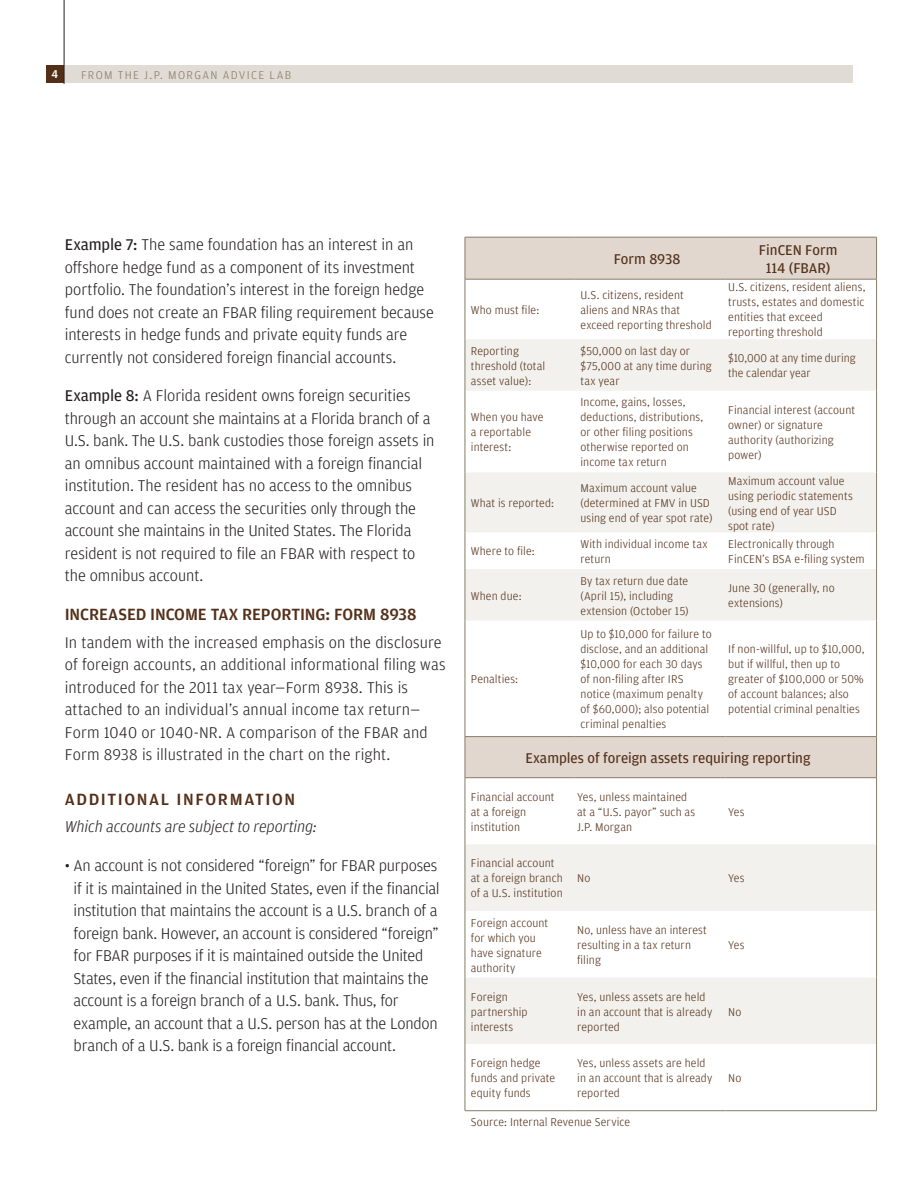
<style>
.page{position:relative;width:918px;height:1188px;background:#fff}
.page>*{position:absolute;margin:0;border:0;box-sizing:border-box;transform-origin:0 0}
.body{font:500 17.25px "Amplitude";letter-spacing:-.005em;color:#532f18}
.small_subhead{font:500 17.25px "Amplitude";letter-spacing:.095em;color:#532f18}
.body-2{font:300 16.5px/22.5px "Amplitude";letter-spacing:-.005em;color:#231f20}
.body-3{font:italic 300 16.5px "Amplitude";letter-spacing:-.005em;color:#231f20}
.t1{font:15px/18px "Amplitude";color:#532f18;text-align:center}
.t2{font:300 12px/15px "Amplitude";letter-spacing:.01em;color:#532f18}
.t3{font:300 12px "Amplitude";letter-spacing:.11em;color:#877d68}
.t4{font:500 12px "Amplitude";color:#fff}
.s1{font-weight:400}
</style>
<div class="page">
<div style="left:60px;top:65px;width:793px;height:18px;background:#e0dcd5"></div>
<div style="left:46px;top:65px;width:18px;height:18px;background:#532f18"></div>
<hr style="left:64px;top:0;width:1px;height:84px;background:#231f20">
<div style="left:466px;top:238px;width:410px;height:41px;background:#e1d7cf"></div>
<svg style="left:466px;top:339px;width:410px;height:705px"></svg>
<hr style="left:465px;top:279px;width:1px;height:60px;background:#877d68">
<hr style="left:876px;top:279px;width:1px;height:60px;background:#877d68">
<hr style="left:465px;top:339px;width:1px;height:52px;background:#877d68">
<hr style="left:876px;top:339px;width:1px;height:52px;background:#877d68">
<hr style="left:465px;top:391px;width:1px;height:81px;background:#877d68">
<hr style="left:876px;top:391px;width:1px;height:81px;background:#877d68">
<hr style="left:465px;top:472px;width:1px;height:60px;background:#877d68">
<hr style="left:876px;top:472px;width:1px;height:60px;background:#877d68">
<hr style="left:465px;top:532px;width:1px;height:37px;background:#877d68">
<hr style="left:876px;top:532px;width:1px;height:37px;background:#877d68">
<hr style="left:465px;top:569px;width:1px;height:52px;background:#877d68">
<hr style="left:876px;top:569px;width:1px;height:52px;background:#877d68">
<hr style="left:465px;top:621px;width:1px;height:115px;background:#877d68">
<hr style="left:876px;top:621px;width:1px;height:115px;background:#877d68">
<hr style="left:465px;top:737px;width:1px;height:41px;background:#877d68">
<hr style="left:876px;top:737px;width:1px;height:41px;background:#877d68">
<hr style="left:465px;top:778px;width:1px;height:66px;background:#877d68">
<hr style="left:876px;top:778px;width:1px;height:66px;background:#877d68">
<hr style="left:465px;top:844px;width:1px;height:67px;background:#877d68">
<hr style="left:876px;top:844px;width:1px;height:67px;background:#877d68">
<hr style="left:465px;top:911px;width:1px;height:67px;background:#877d68">
<hr style="left:876px;top:911px;width:1px;height:67px;background:#877d68">
<hr style="left:465px;top:978px;width:1px;height:66px;background:#877d68">
<hr style="left:876px;top:978px;width:1px;height:66px;background:#877d68">
<hr style="left:465px;top:1044px;width:1px;height:67px;background:#877d68">
<hr style="left:876px;top:1044px;width:1px;height:67px;background:#877d68">
<hr style="left:465px;top:1110px;width:110px;height:1px;background:#877d68">
<hr style="left:575px;top:1110px;width:151px;height:1px;background:#877d68">
<hr style="left:726px;top:1110px;width:151px;height:1px;background:#877d68">
<hr style="left:465px;top:237px;width:110px;height:1px;background:#877d68">
<hr style="left:465px;top:237px;width:1px;height:42px;background:#877d68">
<hr style="left:575px;top:237px;width:151px;height:1px;background:#877d68">
<hr style="left:726px;top:237px;width:151px;height:1px;background:#877d68">
<hr style="left:876px;top:237px;width:1px;height:42px;background:#877d68">
<hr style="left:465px;top:279px;width:110px;height:1px;background:#877d68">
<hr style="left:575px;top:279px;width:151px;height:1px;background:#877d68">
<hr style="left:726px;top:279px;width:151px;height:1px;background:#877d68">
<hr style="left:465px;top:736px;width:110px;height:1px;background:#877d68">
<hr style="left:575px;top:736px;width:151px;height:1px;background:#877d68">
<hr style="left:726px;top:736px;width:151px;height:1px;background:#877d68">
<hr style="left:465px;top:777px;width:110px;height:1px;background:#877d68">
<hr style="left:575px;top:777px;width:151px;height:1px;background:#877d68">
<hr style="left:726px;top:777px;width:151px;height:1px;background:#877d68">
<p class="t4" style="left:52px;top:66px;width:8px">4</p>
<p class="t3" style="left:81px;top:67px;width:212px">FROM THE J.P. MORGAN ADVICE LAB</p>
<p class="body-2" style="left:65px;top:233px;width:371px"><span class="s1">Example 7:</span> The same foundation has an interest in an offshore hedge fund as a component of its investment portfolio. The foundation’s interest in the foreign hedge fund does not create an FBAR filing requirement because interests in hedge funds and private equity funds are currently not considered foreign financial accounts.</p>
<p class="body-2" style="left:65px;top:384px;width:371px"><span class="s1">Example 8:</span> A Florida resident owns foreign securities through an account she maintains at a Florida branch of a U.S. bank. The U.S. bank custodies those foreign assets in an omnibus account maintained with a foreign financial institution. The resident has no access to the omnibus account and can access the securities only through the account she maintains in the United States. The Florida resident is not required to file an FBAR with respect to the omnibus account.</p>
<p class="body" style="left:65px;top:604px;width:353px">INCREASED INCOME TAX REPORTING: FORM 8938</p>
<p class="body-2" style="left:65px;top:631px;width:382px">In tandem with the increased emphasis on the disclosure of foreign accounts, an additional informational filing was introduced for the 2011 tax year—Form 8938. This is attached to an individual’s annual income tax return— Form 1040 or 1040-NR. A comparison of the FBAR and Form 8938 is illustrated in the chart on the right.</p>
<p class="small_subhead" style="left:65px;top:788px;width:232px">ADDITIONAL INFORMATION</p>
<p class="body-3" style="left:65px;top:819px;width:254px">Which accounts are subject to reporting:</p>
<p class="body-2" style="left:74px;top:854px;width:368px;text-indent:-9px">• An account is not considered “foreign” for FBAR purposes if it is maintained in the United States, even if the financial institution that maintains the account is a U.S. branch of a foreign bank. However, an account is considered “foreign” for FBAR purposes if it is maintained outside the United States, even if the financial institution that maintains the account is a foreign branch of a U.S. bank. Thus, for example, an account that a U.S. person has at the London branch of a U.S. bank is a foreign financial account.</p>
<p class="t2" style="left:471px;top:302px;width:70px">Who must file:</p>
<p class="t1" style="left:614px;top:250px;width:68px">Form 8938</p>
<p class="t1" style="left:759px;top:241px;width:80px">FinCEN Form<br>114 (FBAR)</p>
<p class="t2" style="left:581px;top:287px;width:133px">U.S. citizens, resident aliens and NRAs that exceed reporting threshold</p>
<p class="t2" style="left:728px;top:280px;width:139px">U.S. citizens, resident aliens, trusts, estates and domestic entities that exceed reporting threshold</p>
<p class="t2" style="left:471px;top:343px;width:76px">Reporting threshold (total asset value):</p>
<p class="t2" style="left:581px;top:343px;width:133px">$50,000 on last day or $75,000 at any time during tax year</p>
<p class="t2" style="left:728px;top:350px;width:129px">$10,000 at any time during the calendar year</p>
<p class="t2" style="left:471px;top:410px;width:74px">When you have a reportable interest:</p>
<p class="t2" style="left:581px;top:395px;width:124px">Income, gains, losses, deductions, distributions, or other filing positions otherwise reported on income tax return</p>
<p class="t2" style="left:728px;top:402px;width:128px">Financial interest (account owner) or signature authority (authorizing power)</p>
<p class="t2" style="left:471px;top:495px;width:85px">What is reported:</p>
<p class="t2" style="left:581px;top:480px;width:133px">Maximum account value (determined at FMV in USD using end of year spot rate)</p>
<p class="t2" style="left:728px;top:473px;width:126px">Maximum account value using periodic statements (using end of year USD spot rate)</p>
<p class="t2" style="left:471px;top:544px;width:65px">Where to file:</p>
<p class="t2" style="left:581px;top:536px;width:129px">With individual income tax return</p>
<p class="t2" style="left:728px;top:536px;width:138px">Electronically through<br>FinCEN’s BSA e-filing system</p>
<p class="t2" style="left:471px;top:588px;width:52px">When due:</p>
<p class="t2" style="left:581px;top:573px;width:110px">By tax return due date (April 15), including extension (October 15)</p>
<p class="t2" style="left:728px;top:580px;width:108px">June 30 (generally, no extensions)</p>
<p class="t2" style="left:581px;top:627px;width:133px">Up to $10,000 for failure to disclose, and an additional $10,000 for each 30 days of non-filing after IRS notice (maximum penalty of $60,000); also potential criminal penalties</p>
<p class="t2" style="left:728px;top:642px;width:138px">If non-willful, up to $10,000, but if willful, then up to greater of $100,000 or 50% of account balances; also potential criminal penalties</p>
<p class="t1" style="left:525px;top:749px;width:287px">Examples of foreign assets requiring reporting</p>
<p class="t2" style="left:471px;top:789px;width:85px">Financial account at a foreign institution</p>
<p class="t2" style="left:577px;top:789px;width:120px">Yes, unless maintained at a “U.S. payor” such as<br>J.P. Morgan</p>
<p class="t2" style="left:471px;top:672px;width:49px">Penalties:</p>
<p class="t2" style="left:728px;top:804px;width:18px">Yes</p>
<p class="t2" style="left:471px;top:856px;width:93px">Financial account at a foreign branch of a U.S. institution</p>
<p class="t2" style="left:577px;top:871px;width:15px">No</p>
<p class="t2" style="left:728px;top:871px;width:18px">Yes</p>
<p class="t2" style="left:471px;top:915px;width:79px">Foreign account for which you have signature authority</p>
<p class="t2" style="left:577px;top:922px;width:131px">No, unless have an interest resulting in a tax return filing</p>
<p class="t2" style="left:471px;top:989px;width:58px">Foreign partnership interests</p>
<p class="t2" style="left:577px;top:989px;width:137px">Yes, unless assets are held in an account that is already reported</p>
<p class="t2" style="left:471px;top:1055px;width:86px">Foreign hedge funds and private equity funds</p>
<p class="t2" style="left:577px;top:1055px;width:137px">Yes, unless assets are held in an account that is already reported</p>
<p class="t2" style="left:471px;top:1114px;width:161px">Source: Internal Revenue Service</p>
<p class="t2" style="left:728px;top:937px;width:18px">Yes</p>
<p class="t2" style="left:728px;top:1004px;width:15px">No</p>
<p class="t2" style="left:728px;top:1070px;width:15px">No</p>
</div>
